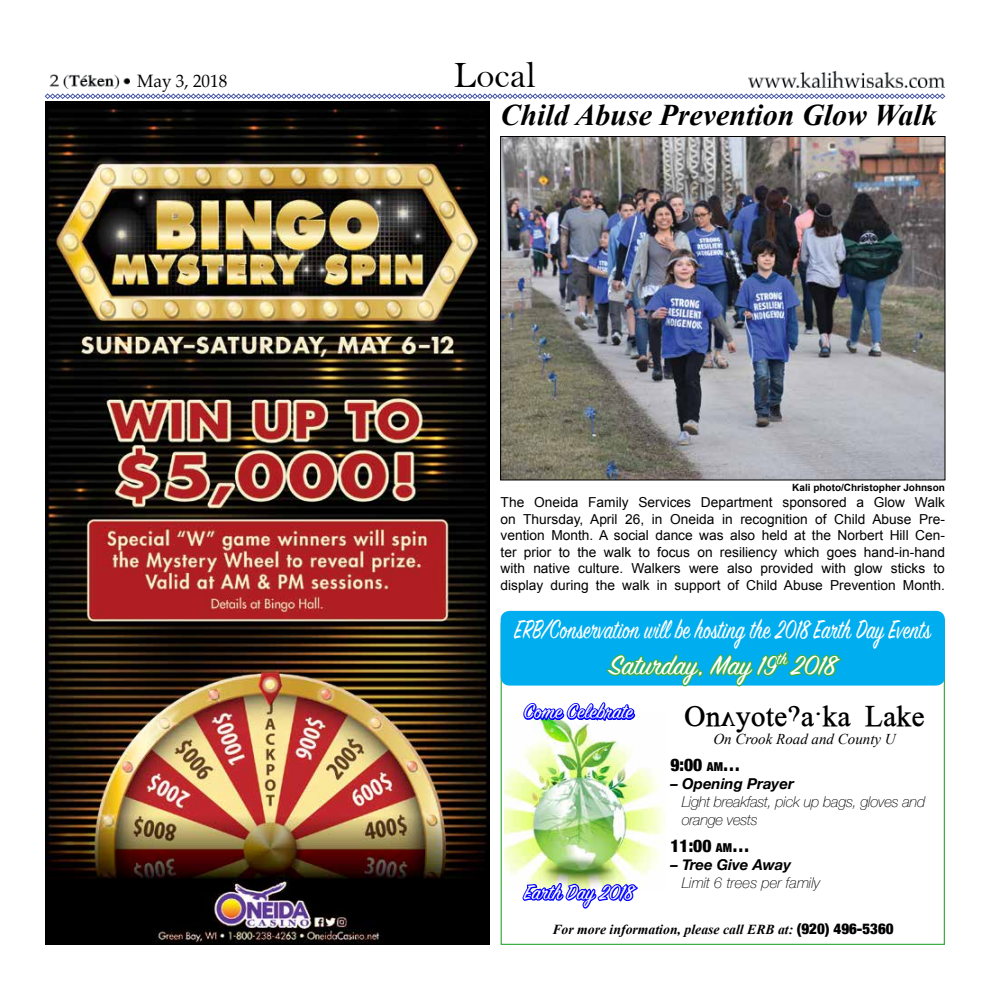
<style>
.page{position:relative;width:990px;height:990px;background:#fff}
.page>*{position:absolute;margin:0;border:0;box-sizing:border-box;transform-origin:0 0}
.t1{font:37.5px "Bell";color:#000}
.t2{font:italic 700 30px "Times New Roman";color:#000}
.t3{font:30px "Sign Painter House Script";color:#fff}
.t4{font:30px "Oneida";color:#000}
.t5{font:29.25px "Sign Painter House Script";color:#fff;scale:.77 1}
.t6{font:22.5px "Sign Painter House Script";color:#fff}
.t7{font:900 condensed 17.5px "Helvetica Neue";color:#000}
.t8{font:17.5px "Palatino";color:#000}
.t9{font:italic 100 15px/18px "Helvetica Neue";letter-spacing:-.02em;color:#000}
.t10{font:italic 700 15px "Helvetica Neue";color:#000}
.t11{font:italic 15px "Times New Roman";color:#000}
.t12{font:italic 100 15px "Helvetica Neue";color:#000}
.t13{font:13.75px/16.5px "Arial";color:#000;text-align:justify}
.t14{font:italic 700 13.75px "Times New Roman";color:#000}
.t15{font:700 10px "Arial";color:#000}
.s1{font-size:12.25px}
.s2{font-style:inherit}
.s3{font-family:"Helvetica Neue";font-weight:900;font-style:normal;font-stretch:condensed;font-size:15px}
</style>
<div class="page">
<svg style="left:45px;top:93px;width:900px;height:6px"></svg>
<img style="left:49px;top:74px;width:80px;height:15px">
<img style="left:748px;top:72px;width:197px;height:15px">
<img style="left:45px;top:101px;width:444px;height:844px">
<div style="left:501px;top:611px;width:444px;height:75px;background:#00aeef;border-radius:9px"></div>
<svg style="left:605px;top:650px;width:239px;height:37px"></svg>
<img style="left:505px;top:761px;width:161px;height:123px">
<img style="left:521px;top:702px;width:119px;height:243px">
<img style="left:502px;top:138px;width:441px;height:340px">
<div style="left:500px;top:136px;width:445px;height:344px;border:1px solid #000"></div>
<p class="t8" style="left:137px;top:67px;width:92px">May 3, 2018</p>
<h1 class="t1" style="left:454px;top:53px;width:84px">Local</h1>
<h2 class="t2" style="left:501px;top:94px;width:438px">Child Abuse Prevention Glow Walk</h2>
<p class="t15" style="left:792px;top:481px;width:154px">Kali photo/Christopher Johnson</p>
<p class="t13" style="left:501px;top:494px;width:446px">The Oneida Family Services Department sponsored a Glow Walk on Thursday, April 26, in Oneida in recognition of Child Abuse Pre&shy;vention Month. A social dance was also held at the Norbert Hill Cen&shy;ter prior to the walk to focus on resiliency which goes hand-in-hand with native culture. Walkers were also provided with glow sticks to display during the walk in support of Child Abuse Prevention Month.</p>
<h3 class="t5" style="left:514px;top:611px;width:542px">ERB/Conservation will be hosting the 2018 Earth Day Events</h3>
<h2 class="t3" style="left:609px;top:647px;width:228px">Saturday, May 19<sup>th</sup> 2018</h2>
<h2 class="t4" style="left:684px;top:699px;width:242px">On&lt;yote&gt;a=ka Lake</h2>
<p class="t11" style="left:713px;top:728px;width:184px">On Crook Road and County U</p>
<p class="t7" style="left:671px;top:750px;width:71px">9:00 <span class="s1">AM</span><span class="s2">…</span></p>
<p class="t10" style="left:671px;top:772px;width:125px">– Opening Prayer</p>
<p class="t9" style="left:682px;top:792px;width:245px">Light breakfast, pick up bags, gloves and orange vests</p>
<p class="t7" style="left:671px;top:831px;width:81px">11:00 <span class="s1">AM</span><span class="s2">…</span></p>
<p class="t10" style="left:671px;top:853px;width:122px">– Tree Give Away</p>
<p class="t12" style="left:682px;top:871px;width:140px">Limit 6 trees per family</p>
<p class="t14" style="left:552px;top:919px;width:343px">For more information, please call ERB at: <span class="s3">(920) 496-5360</span></p>
<h3 class="t6" style="left:524px;top:698px;width:111px">Come Celebrate</h3>
<h3 class="t6" style="left:524px;top:879px;width:110px">Earth Day 2018</h3>
</div>
